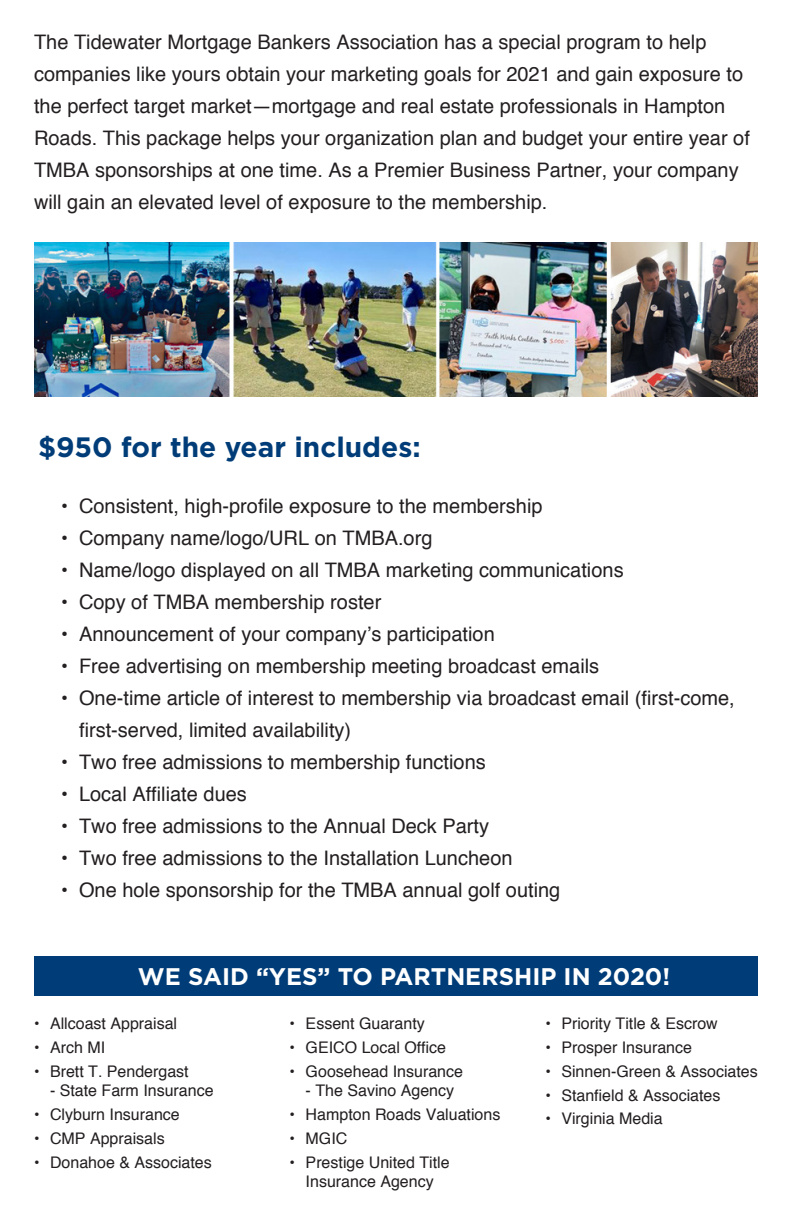
<style>
.page{position:relative;width:792px;height:1224px;background:#fff}
.page>*{position:absolute;margin:0;border:0;box-sizing:border-box;transform-origin:0 0}
.t1{font:700 28px "Gotham";color:#003d78}
.t2{font:700 24px "Gotham";color:#fff}
.t3{font:20px/32px "Helvetica";color:#231f20}
.t4{font:16px/19.2px "Helvetica";color:#231f20;text-align:center}
</style>
<div class="page">
<div style="left:34px;top:956px;width:724px;height:40px;background:#003d78"></div>
<img style="left:34px;top:242px;width:724px;height:154px">
<p class="t3" style="left:34px;top:26px;width:717px">The Tidewater Mortgage Bankers Association has a special program to help companies like yours obtain your marketing goals for 2021 and gain exposure to the perfect target market—mortgage and real estate professionals in Hampton Roads. This package helps your organization plan and budget your entire year of TMBA sponsorships at one time. As a Premier Business Partner, your company will gain an elevated level of exposure to the membership.</p>
<p class="t1" style="left:38px;top:431px;width:384px">$950 for the year includes:</p>
<p class="t3" style="left:61px;top:490px;width:483px">• Consistent, high-profile exposure to the membership</p>
<p class="t3" style="left:61px;top:522px;width:373px">• Company name/logo/URL on TMBA.org</p>
<p class="t3" style="left:61px;top:554px;width:564px">• Name/logo displayed on all TMBA marketing communications</p>
<p class="t3" style="left:61px;top:586px;width:322px">• Copy of TMBA membership roster</p>
<p class="t3" style="left:61px;top:618px;width:435px">• Announcement of your company’s participation</p>
<p class="t3" style="left:61px;top:650px;width:540px">• Free advertising on membership meeting broadcast emails</p>
<p class="t3" style="left:79px;top:682px;width:657px;text-indent:-18px">• One-time article of interest to membership via broadcast email (first-come, first-served, limited availability)</p>
<p class="t3" style="left:61px;top:746px;width:426px">• Two free admissions to membership functions</p>
<p class="t3" style="left:61px;top:778px;width:187px">• Local Affiliate dues</p>
<p class="t3" style="left:61px;top:810px;width:430px">• Two free admissions to the Annual Deck Party</p>
<p class="t3" style="left:61px;top:842px;width:453px">• Two free admissions to the Installation Luncheon</p>
<p class="t3" style="left:61px;top:874px;width:501px">• One hole sponsorship for the TMBA annual golf outing</p>
<p class="t2" style="left:138px;top:963px;width:534px">WE SAID “YES” TO PARTNERSHIP IN 2020!</p>
<p class="t4" style="left:34px;top:1013px;width:145px">• Allcoast Appraisal</p>
<p class="t4" style="left:34px;top:1037px;width:73px">• Arch MI</p>
<p class="t4" style="left:34px;top:1061px;width:156px">• Brett T. Pendergast</p>
<p class="t4" style="left:50px;top:1080px;width:165px">- State Farm Insurance</p>
<p class="t4" style="left:34px;top:1104px;width:147px">• Clyburn Insurance</p>
<p class="t4" style="left:34px;top:1128px;width:132px">• CMP Appraisals</p>
<p class="t4" style="left:34px;top:1152px;width:179px">• Donahoe &amp; Associates</p>
<p class="t4" style="left:290px;top:1013px;width:137px">• Essent Guaranty</p>
<p class="t4" style="left:290px;top:1037px;width:158px">• GEICO Local Office</p>
<p class="t4" style="left:290px;top:1061px;width:175px">• Goosehead Insurance</p>
<p class="t4" style="left:306px;top:1080px;width:150px">- The Savino Agency</p>
<p class="t4" style="left:290px;top:1104px;width:212px">• Hampton Roads Valuations</p>
<p class="t4" style="left:290px;top:1128px;width:59px">• MGIC</p>
<p class="t4" style="left:290px;top:1152px;width:162px">• Prestige United Title<br>Insurance Agency</p>
<p class="t4" style="left:545px;top:1013px;width:174px">• Priority Title &amp; Escrow</p>
<p class="t4" style="left:545px;top:1037px;width:148px">• Prosper Insurance</p>
<p class="t4" style="left:545px;top:1061px;width:214px">• Sinnen-Green &amp; Associates</p>
<p class="t4" style="left:545px;top:1085px;width:177px">• Stanfield &amp; Associates</p>
<p class="t4" style="left:545px;top:1109px;width:119px">• Virginia Media</p>
</div>
